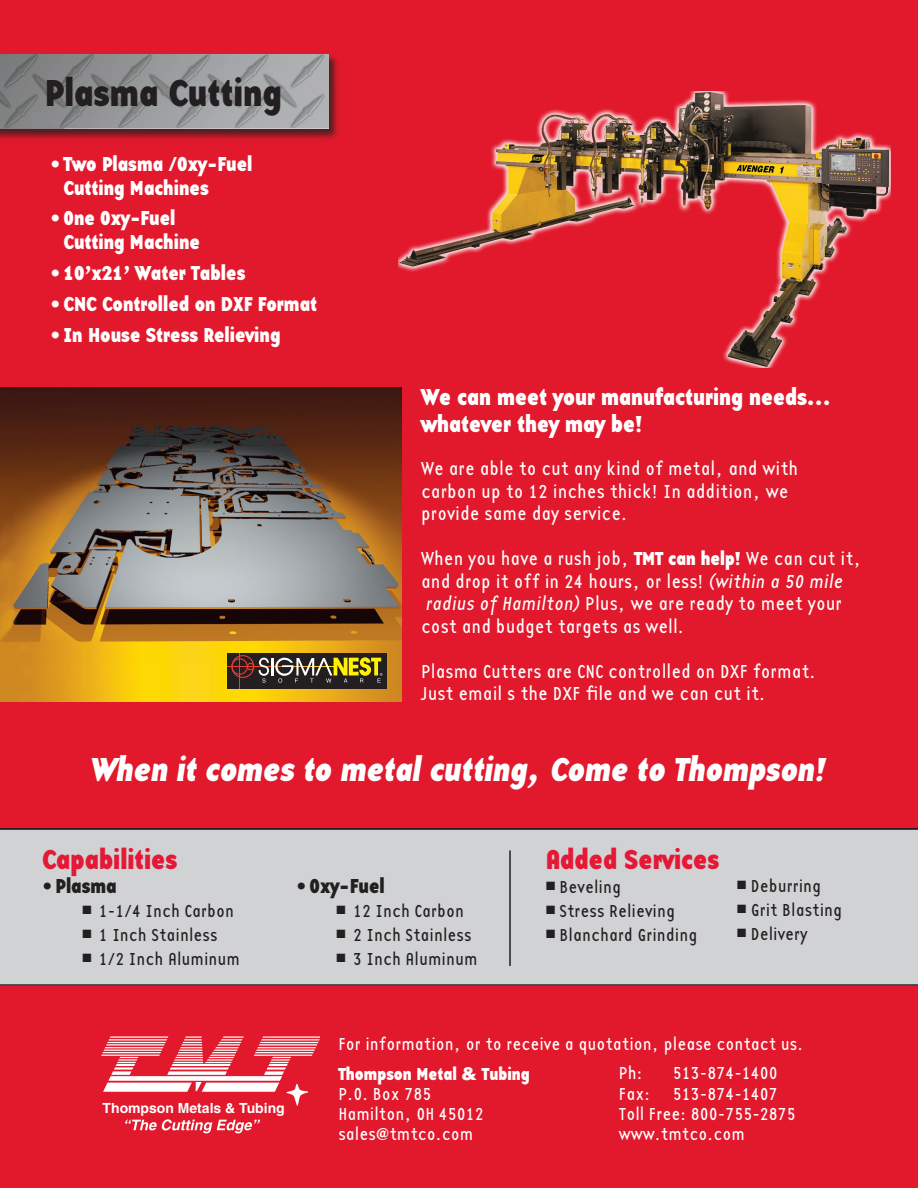
<style>
.page{position:relative;width:918px;height:1188px;background:#e2192c}
.page>*{position:absolute;margin:0;border:0;box-sizing:border-box;transform-origin:0 0}
.t1{font:39px "Base Twelve Sans B";color:#231f20}
.t2{font:34.5px "Base Twelve Sans BI";color:#fff}
.t3{font:28.5px "Base Twelve Sans B";color:#e51836}
.t4{font:24px/27px "Base Twelve Sans B";color:#fff}
.t5{font:21px/24px "Base Twelve Sans B";color:#fff}
.t6{font:21px "Base Twelve Sans B";color:#231f20}
.t7{font:19.5px/22.5px "Base Twelve Sans";color:#fff}
.t8{font:18px "Base Twelve Sans";color:#231f20}
.t9{font:18px "Base Twelve Sans";color:#fff}
.t10{font:18px "Base Twelve Sans B";color:#fff}
.t11{font:700 13.95px "Helvetica";color:#fff}
.s1{font-family:"Base Twelve Sans B"}
.s2{font-family:"Base Twelve Sans I"}
.s3{font-family:"Helvetica";font-weight:900}
</style>
<div class="page">
<svg style="left:101px;top:1036px;width:219px;height:70px"></svg>
<svg style="left:125px;top:1119px;width:135px;height:14px"></svg>
<div style="left:0;top:830px;width:918px;height:156px;background:#d1d2d4"></div>
<div style="left:0;top:52px;width:341px;height:89px;background:#231f20;opacity:.75"></div>
<img style="left:0;top:54px;width:329px;height:75px">
<img style="left:398px;top:92px;width:493px;height:275px">
<img style="left:0;top:387px;width:402px;height:315px">
<hr style="left:0;top:984px;width:918px;height:2px;background:#231f20">
<hr style="left:0;top:828px;width:918px;height:2px;background:#231f20">
<div style="left:227px;top:653px;width:160px;height:35px;background:#231f20"></div>
<hr style="left:239px;top:653px;width:1px;height:35px;background:#ee3b32">
<svg style="left:227px;top:655px;width:156px;height:28px"></svg>
<hr style="left:509px;top:850px;width:2px;height:116px;background:#231f20">
<p class="t1" style="left:45px;top:66px;width:239px">Plasma Cutting</p>
<p class="t5" style="left:64px;top:151px;width:191px;text-indent:-14px">• Two Plasma /Oxy-Fuel<br>Cutting Machines</p>
<p class="t5" style="left:64px;top:205px;width:138px;text-indent:-14px">• One Oxy-Fuel<br>Cutting Machine</p>
<p class="t5" style="left:50px;top:260px;width:197px">• 10’x21’ Water Tables</p>
<p class="t5" style="left:50px;top:291px;width:269px">• CNC Controlled on DXF Format</p>
<p class="t5" style="left:50px;top:322px;width:232px">• In House Stress Relieving</p>
<p class="t4" style="left:421px;top:382px;width:411px">We can meet your manufacturing needs... whatever they may be!</p>
<p class="t7" style="left:421px;top:457px;width:379px">We are able to cut any kind of metal, and with carbon up to 12 inches thick! In addition, we provide same day service.</p>
<p class="t7" style="left:421px;top:547px;width:442px">When you have a rush job, <span class="s1">TMT can help!</span> We can cut it, and drop it off in 24 hours, or less! <span class="s2">(within a 50 mile radius of Hamilton)</span> Plus, we are ready to meet your cost and budget targets as well.</p>
<p class="t7" style="left:421px;top:659px;width:396px">Plasma Cutters are CNC controlled on DXF format.<br>Just email s the DXF file and we can cut it.</p>
<p class="t2" style="left:91px;top:745px;width:737px">When it comes to metal cutting, Come to Thompson!</p>
<p class="t3" style="left:42px;top:839px;width:137px">Capabilities</p>
<p class="t6" style="left:42px;top:871px;width:76px">• Plasma</p>
<p class="t8" style="left:82px;top:899px;width:153px">■ 1-1/4 Inch Carbon</p>
<p class="t8" style="left:82px;top:923px;width:137px">■ 1 Inch Stainless</p>
<p class="t8" style="left:82px;top:947px;width:159px">■ 1/2 Inch Aluminum</p>
<p class="t6" style="left:296px;top:871px;width:90px">• Oxy-Fuel</p>
<p class="t8" style="left:337px;top:899px;width:129px">■ 12 Inch Carbon</p>
<p class="t8" style="left:337px;top:923px;width:137px">■ 2 Inch Stainless</p>
<p class="t8" style="left:337px;top:947px;width:143px">■ 3 Inch Aluminum</p>
<p class="t3" style="left:546px;top:839px;width:175px">Added Services</p>
<p class="t8" style="left:546px;top:875px;width:77px">■ Beveling</p>
<p class="t8" style="left:546px;top:899px;width:131px">■ Stress Relieving</p>
<p class="t8" style="left:546px;top:923px;width:153px">■ Blanchard Grinding</p>
<p class="t8" style="left:737px;top:875px;width:85px">■ Deburring</p>
<p class="t8" style="left:737px;top:899px;width:107px">■ Grit Blasting</p>
<p class="t8" style="left:737px;top:923px;width:72px">■ Delivery</p>
<p class="t11" style="left:103px;top:1099px;width:184px">Thompson Metals &amp; Tubing</p>
<p class="t9" style="left:338px;top:1033px;width:467px">For information, or to receive a quotation, please contact us.</p>
<p class="t10" style="left:338px;top:1061px;width:193px">Thompson Metal <span class="s3">&amp;</span> Tubing</p>
<p class="t9" style="left:338px;top:1083px;width:94px">P.O. Box 785</p>
<p class="t9" style="left:338px;top:1103px;width:147px">Hamilton, OH 45012</p>
<p class="t9" style="left:338px;top:1123px;width:137px">sales@tmtco.com</p>
<p class="t9" style="left:619px;top:1062px;width:25px">Ph:</p>
<p class="t9" style="left:673px;top:1062px;width:107px">513-874-1400</p>
<p class="t9" style="left:619px;top:1082px;width:33px">Fax:</p>
<p class="t9" style="left:673px;top:1082px;width:107px">513-874-1407</p>
<p class="t9" style="left:619px;top:1102px;width:179px">Toll Free: 800-755-2875</p>
<p class="t9" style="left:619px;top:1123px;width:128px">www.tmtco.com</p>
</div>
